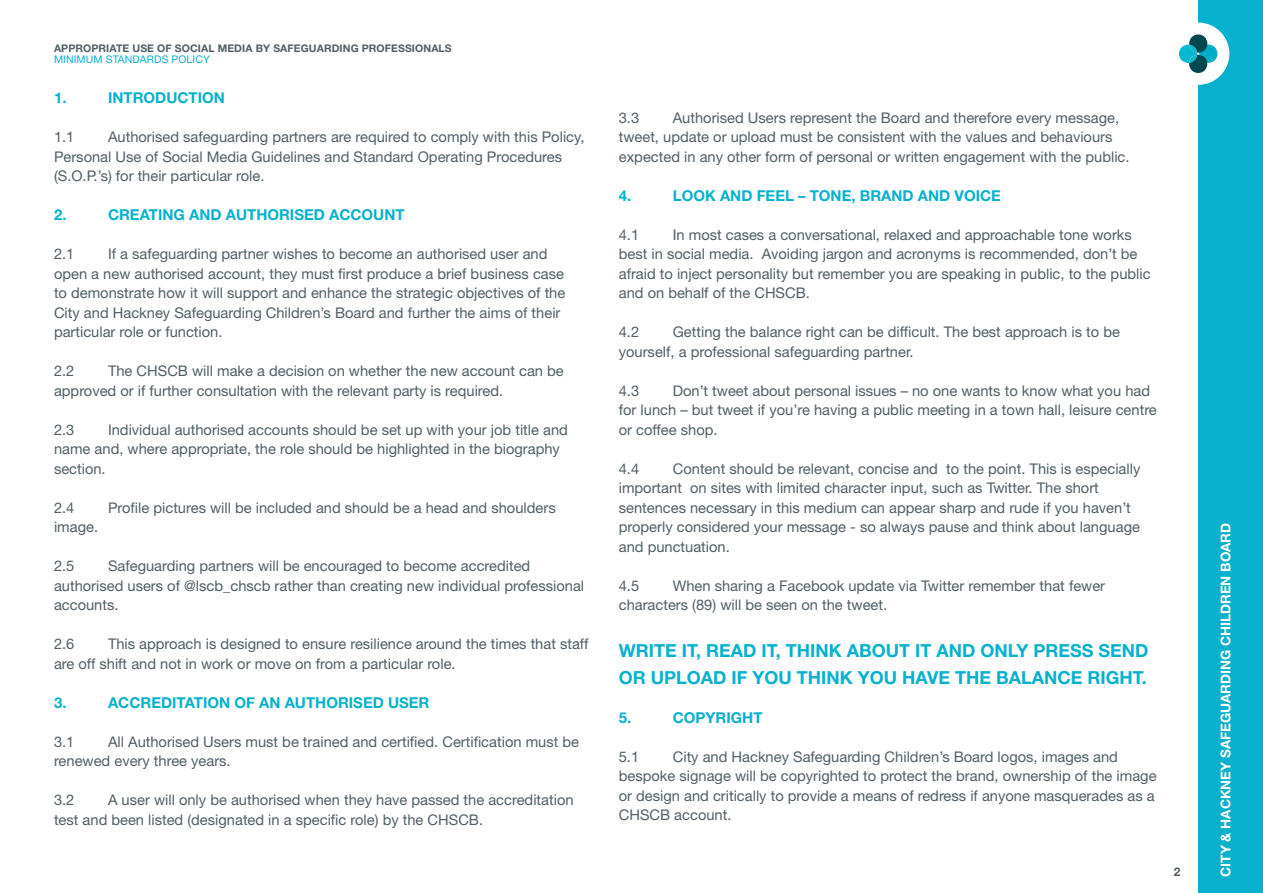
<style>
.page{position:relative;width:1263px;height:893px;background:#fff}
.page>*{position:absolute;margin:0;border:0;box-sizing:border-box;transform-origin:0 0}
.t1{font:700 18px/27px "Helvetica Neue LT Std";color:#07b1ce}
.t2{font:700 15px "Helvetica Neue LT Std";color:#07b1ce}
.t3{font:14.7px/19.5px "Helvetica Neue LT Std";color:#505f66}
.t4{font:700 13.5px "Helvetica Neue LT Std";color:#fff}
.t5{font:700 12px "Helvetica Neue LT Std";color:#505f66}
.t6{font:700 10.5px "Helvetica Neue LT Std";letter-spacing:.01em;color:#505f66}
.t7{font:10.5px "Helvetica Neue LT Std";letter-spacing:.01em;color:#07b1ce}
</style>
<div class="page">
<div style="left:1198px;top:0;width:65px;height:893px;background:#07b1ce"></div>
<div style="left:1167px;top:23px;width:62px;height:62px;background:#fff;border-radius:50%"></div>
<svg style="left:1179px;top:34px;width:39px;height:39px"></svg>
<p class="t6" style="left:54px;top:42px;width:399px">APPROPRIATE USE OF SOCIAL MEDIA BY SAFEGUARDING PROFESSIONALS</p>
<p class="t7" style="left:54px;top:53px;width:157px">MINIMUM STANDARDS POLICY</p>
<p class="t2" style="left:54px;top:89px;width:14px">1.</p>
<p class="t2" style="left:108px;top:89px;width:118px">INTRODUCTION</p>
<p class="t3" style="left:54px;top:127px;width:22px">1.1</p>
<p class="t3" style="left:54px;top:127px;width:532px;text-indent:54px">Authorised safeguarding partners are required to comply with this Policy,<br>Personal Use of Social Media Guidelines and Standard Operating Procedures (S.O.P.’s) for their particular role.</p>
<p class="t2" style="left:54px;top:206px;width:14px">2.</p>
<p class="t2" style="left:108px;top:206px;width:298px">CREATING AND AUTHORISED ACCOUNT</p>
<p class="t3" style="left:54px;top:244px;width:22px">2.1</p>
<p class="t3" style="left:54px;top:244px;width:513px;text-indent:54px">If a safeguarding partner wishes to become an authorised user and open a new authorised account, they must first produce a brief business case to demonstrate how it will support and enhance the strategic objectives of the City and Hackney Safeguarding Children’s Board and further the aims of their particular role or function.</p>
<p class="t3" style="left:54px;top:361px;width:22px">2.2</p>
<p class="t3" style="left:54px;top:361px;width:511px;text-indent:54px">The CHSCB will make a decision on whether the new account can be approved or if further consultation with the relevant party is required.</p>
<p class="t3" style="left:54px;top:420px;width:22px">2.3</p>
<p class="t3" style="left:54px;top:420px;width:515px;text-indent:54px">Individual authorised accounts should be set up with your job title and name and, where appropriate, the role should be highlighted in the biography section.</p>
<p class="t3" style="left:54px;top:498px;width:22px">2.4</p>
<p class="t3" style="left:108px;top:498px;width:449px">Profile pictures will be included and should be a head and shoulders</p>
<p class="t3" style="left:54px;top:517px;width:46px">image.</p>
<p class="t3" style="left:54px;top:556px;width:22px">2.5</p>
<p class="t3" style="left:54px;top:556px;width:532px;text-indent:54px">Safeguarding partners will be encouraged to become accredited authorised users of @lscb_chscb rather than creating new individual professional accounts.</p>
<p class="t3" style="left:54px;top:634px;width:22px">2.6</p>
<p class="t3" style="left:54px;top:634px;width:536px;text-indent:54px">This approach is designed to ensure resilience around the times that staff are off shift and not in work or move on from a particular role.</p>
<p class="t2" style="left:54px;top:693px;width:14px">3.</p>
<p class="t2" style="left:108px;top:693px;width:323px">ACCREDITATION OF AN AUTHORISED USER</p>
<p class="t3" style="left:54px;top:732px;width:22px">3.1</p>
<p class="t3" style="left:54px;top:732px;width:527px;text-indent:54px">All Authorised Users must be trained and certified. Certification must be renewed every three years.</p>
<p class="t3" style="left:54px;top:790px;width:22px">3.2</p>
<p class="t3" style="left:54px;top:790px;width:521px;text-indent:54px">A user will only be authorised when they have passed the accreditation test and been listed (designated in a specific role) by the CHSCB.</p>
<p class="t3" style="left:619px;top:107px;width:512px;text-indent:54px">Authorised Users represent the Board and therefore every message, tweet, update or upload must be consistent with the values and behaviours expected in any other form of personal or written engagement with the public.</p>
<p class="t2" style="left:619px;top:186px;width:14px">4.</p>
<p class="t2" style="left:673px;top:186px;width:330px">LOOK AND FEEL – TONE, BRAND AND VOICE</p>
<p class="t3" style="left:619px;top:224px;width:22px">4.1</p>
<p class="t3" style="left:619px;top:107px;width:22px">3.3</p>
<p class="t3" style="left:619px;top:224px;width:533px;text-indent:54px">In most cases a conversational, relaxed and approachable tone works best in social media. Avoiding jargon and acronyms is recommended, don’t be afraid to inject personality but remember you are speaking in public, to the public and on behalf of the CHSCB.</p>
<p class="t3" style="left:619px;top:322px;width:22px">4.2</p>
<p class="t3" style="left:619px;top:322px;width:503px;text-indent:54px">Getting the balance right can be difficult. The best approach is to be yourself, a professional safeguarding partner.</p>
<p class="t3" style="left:619px;top:380px;width:22px">4.3</p>
<p class="t3" style="left:619px;top:380px;width:540px;text-indent:54px">Don’t tweet about personal issues – no one wants to know what you had for lunch – but tweet if you’re having a public meeting in a town hall, leisure centre or coffee shop.</p>
<p class="t3" style="left:619px;top:458px;width:22px">4.4</p>
<p class="t3" style="left:619px;top:458px;width:523px;text-indent:54px">Content should be relevant, concise and to the point. This is especially important on sites with limited character input, such as Twitter. The short sentences necessary in this medium can appear sharp and rude if you haven’t properly considered your message - so always pause and think about language and punctuation.</p>
<p class="t3" style="left:619px;top:575px;width:22px">4.5</p>
<p class="t3" style="left:619px;top:575px;width:488px;text-indent:54px">When sharing a Facebook update via Twitter remember that fewer characters (89) will be seen on the tweet.</p>
<p class="t1" style="left:619px;top:636px;width:531px">WRITE IT, READ IT, THINK ABOUT IT AND ONLY PRESS SEND<br>OR UPLOAD IF YOU THINK YOU HAVE THE BALANCE RIGHT.</p>
<p class="t2" style="left:619px;top:708px;width:14px">5.</p>
<p class="t2" style="left:673px;top:708px;width:91px">COPYRIGHT</p>
<p class="t3" style="left:619px;top:746px;width:22px">5.1</p>
<p class="t3" style="left:619px;top:746px;width:539px;text-indent:54px">City and Hackney Safeguarding Children’s Board logos, images and bespoke signage will be copyrighted to protect the brand, ownership of the image or design and critically to provide a means of redress if anyone masquerades as a CHSCB account.</p>
<p class="t5" style="left:1174px;top:864px;width:8px">2</p>
<p class="t4" style="left:1217px;top:877px;width:355px;rotate:-90deg">CITY &amp; HACKNEY SAFEGUARDING CHILDREN BOARD</p>
</div>
